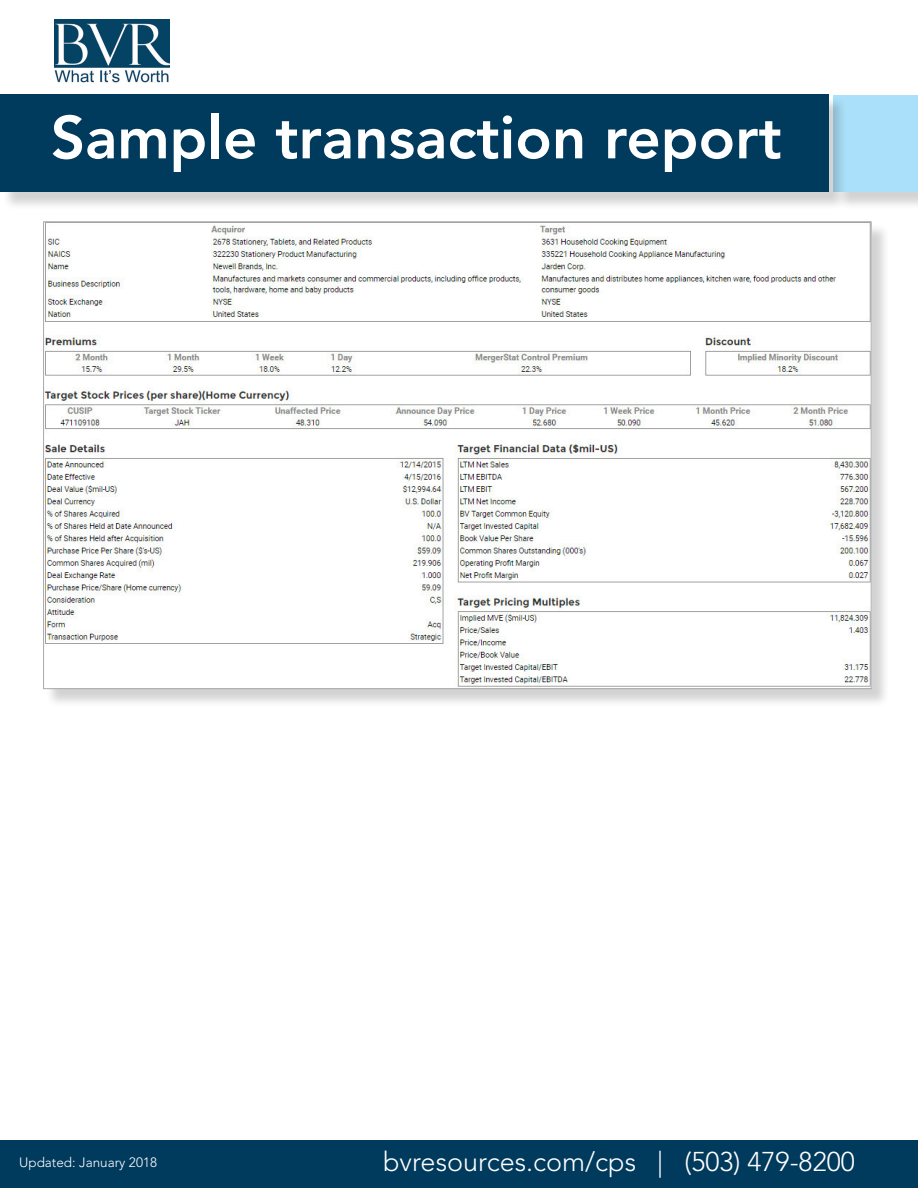
<style>
.page{position:relative;width:918px;height:1188px;background:#fff}
.page>*{position:absolute;margin:0;border:0;box-sizing:border-box;transform-origin:0 0}
.t1{font:800 60px "Avenir";color:#fff}
.t2{font:300 27px "Avenir LT Std";color:#fff}
.t3{font:300 13.5px "Avenir LT Std";color:#fff}
</style>
<div class="page">
<div style="left:836px;top:97px;width:82px;height:113px;background:#231f20;opacity:.2"></div>
<div style="left:833px;top:95px;width:85px;height:96px;background:#aae0f9"></div>
<div style="left:2px;top:97px;width:845px;height:114px;background:#231f20;opacity:.2"></div>
<div style="left:0;top:94px;width:828px;height:98px;background:#003a5d"></div>
<img style="left:54px;top:19px;width:116px;height:64px">
<div style="left:0;top:1140px;width:918px;height:48px;background:#003a5d"></div>
<div style="left:45px;top:224px;width:845px;height:483px;background:#231f20;opacity:.2"></div>
<img style="left:45px;top:223px;width:825px;height:464px">
<p class="t1" style="left:51px;top:102px;width:733px">Sample transaction report</p>
<p class="t3" style="left:19px;top:1154px;width:139px">Updated: January 2018</p>
<p class="t2" style="left:383px;top:1145px;width:473px">bvresources.com/cps | (503) 479-8200</p>
</div>
